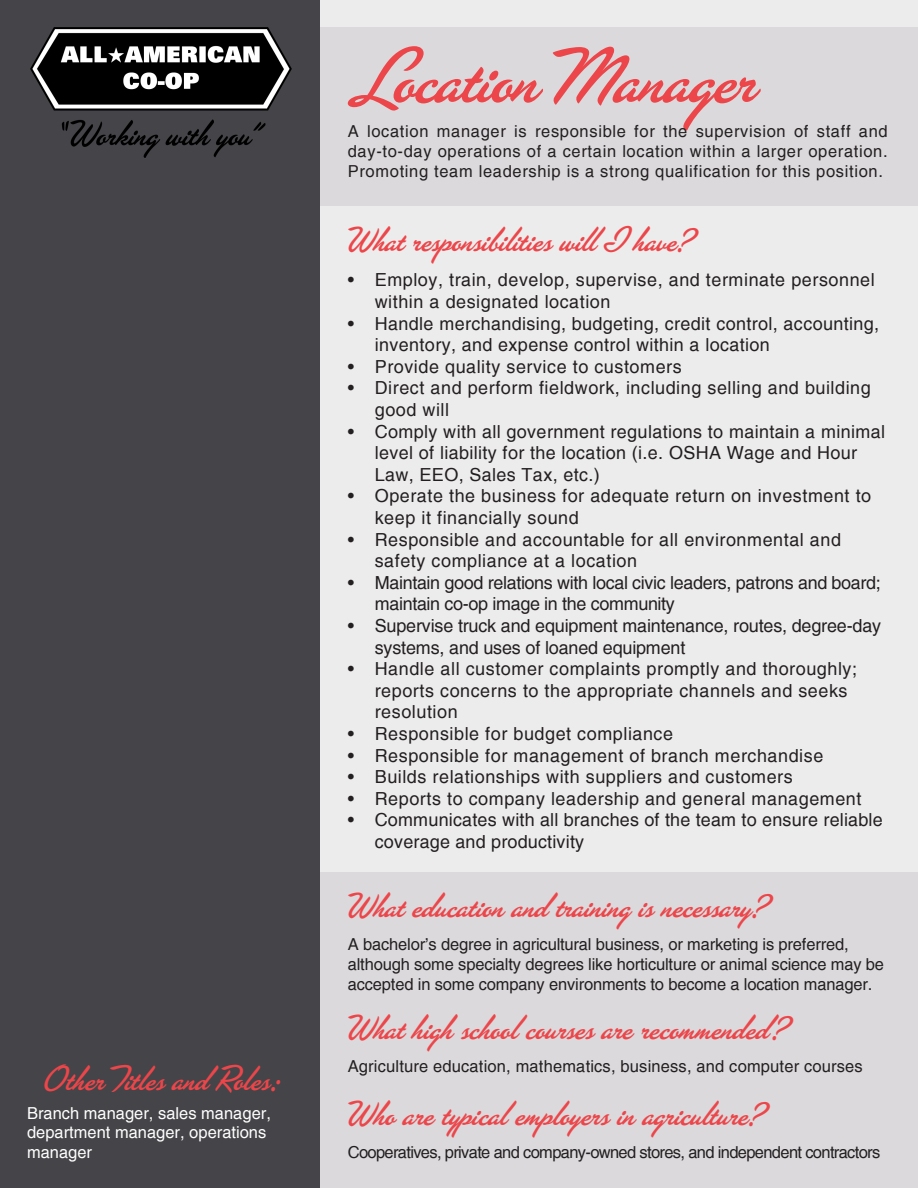
<style>
.page{position:relative;width:918px;height:1188px;background:#edeced}
.page>*{position:absolute;margin:0;border:0;box-sizing:border-box;transform-origin:0 0}
.t1{font:81px "Las Vegas OT Fabulous";letter-spacing:-.01em;color:#ec464a}
.t2{font:36px "Las Vegas OT Fabulous";color:#ec464a}
.t3{font:18px/21.6px "Helvetica";letter-spacing:.03em;color:#231f20}
.t4{font:18px/21.6px "Helvetica";letter-spacing:-.02em;color:#231f20}
.t5{font:18px/21.6px "Helvetica";letter-spacing:-.01em;color:#231f20}
.t6{font:18px/21.6px "Helvetica";letter-spacing:.01em;color:#231f20}
.t7{font:16.5px/19.8px "Helvetica";letter-spacing:-.01em;color:#231f20;text-align:justify}
.t8{font:16.5px "Helvetica";letter-spacing:-.04em;color:#231f20}
.t9{font:16.5px/19.8px "Helvetica";color:#fff}
.t10{font:16.5px "Helvetica";letter-spacing:.01em;color:#231f20}
</style>
<div class="page">
<div style="left:0;top:27px;width:918px;height:178px;background:#dbd9dc"></div>
<div style="left:0;top:873px;width:918px;height:315px;background:#dbd9dc"></div>
<div style="left:0;top:0;width:320px;height:1188px;background:#454448"></div>
<img style="left:30px;top:27px;width:262px;height:131px">
<p class="t2" style="left:43px;top:1059px;width:237px">Other Titles and Roles:</p>
<p class="t9" style="left:27px;top:1103px;width:245px">Branch manager, sales manager, department manager, operations manager</p>
<p class="t1" style="left:348px;top:32px;width:406px">Location Manager</p>
<p class="t7" style="left:348px;top:122px;width:541px">A location manager is responsible for the supervision of staff and day-to-day operations of a certain location within a larger operation.<br>Promoting team leadership is a strong qualification for this position.</p>
<p class="t2" style="left:348px;top:220px;width:344px">What responsibilities will I have?</p>
<p class="t3" style="left:375px;top:270px;width:501px;text-indent:-27px">• Employ, train, develop, supervise, and terminate personnel within a designated location</p>
<p class="t3" style="left:375px;top:313px;width:506px;text-indent:-27px">• Handle merchandising, budgeting, credit control, accounting, inventory, and expense control within a location</p>
<p class="t3" style="left:348px;top:356px;width:335px">• Provide quality service to customers</p>
<p class="t3" style="left:375px;top:378px;width:498px;text-indent:-27px">• Direct and perform fieldwork, including selling and building good will</p>
<p class="t3" style="left:375px;top:421px;width:512px;text-indent:-27px">• Comply with all government regulations to maintain a minimal level of liability for the location (i.e. OSHA Wage and Hour<br>Law, EEO, Sales Tax, etc.)</p>
<p class="t3" style="left:375px;top:486px;width:498px;text-indent:-27px">• Operate the business for adequate return on investment to keep it financially sound</p>
<p class="t3" style="left:375px;top:529px;width:468px;text-indent:-27px">• Responsible and accountable for all environmental and safety compliance at a location</p>
<p class="t4" style="left:375px;top:572px;width:508px;text-indent:-27px">• Maintain good relations with local civic leaders, patrons and board; maintain co-op image in the community</p>
<p class="t5" style="left:375px;top:616px;width:508px;text-indent:-27px">• Supervise truck and equipment maintenance, routes, degree-day systems, and uses of loaned equipment</p>
<p class="t3" style="left:375px;top:659px;width:484px;text-indent:-27px">• Handle all customer complaints promptly and thoroughly; reports concerns to the appropriate channels and seeks resolution</p>
<p class="t3" style="left:348px;top:724px;width:327px">• Responsible for budget compliance</p>
<p class="t3" style="left:348px;top:745px;width:477px">• Responsible for management of branch merchandise</p>
<p class="t3" style="left:348px;top:767px;width:447px">• Builds relationships with suppliers and customers</p>
<p class="t3" style="left:348px;top:788px;width:515px">• Reports to company leadership and general management</p>
<p class="t6" style="left:375px;top:810px;width:509px;text-indent:-27px">• Communicates with all branches of the team to ensure reliable coverage and productivity</p>
<p class="t2" style="left:348px;top:886px;width:419px">What education and training is necessary?</p>
<p class="t7" style="left:348px;top:935px;width:538px;text-align:left">A bachelor’s degree in agricultural business, or marketing is preferred, although some specialty degrees like horticulture or animal science may be accepted in some company environments to become a location manager.</p>
<p class="t2" style="left:348px;top:1008px;width:439px">What high school courses are recommended?</p>
<p class="t10" style="left:348px;top:1057px;width:517px">Agriculture education, mathematics, business, and computer courses</p>
<p class="t2" style="left:348px;top:1094px;width:416px">Who are typical employers in agriculture?</p>
<p class="t8" style="left:348px;top:1142px;width:534px">Cooperatives, private and company-owned stores, and independent contractors</p>
</div>
